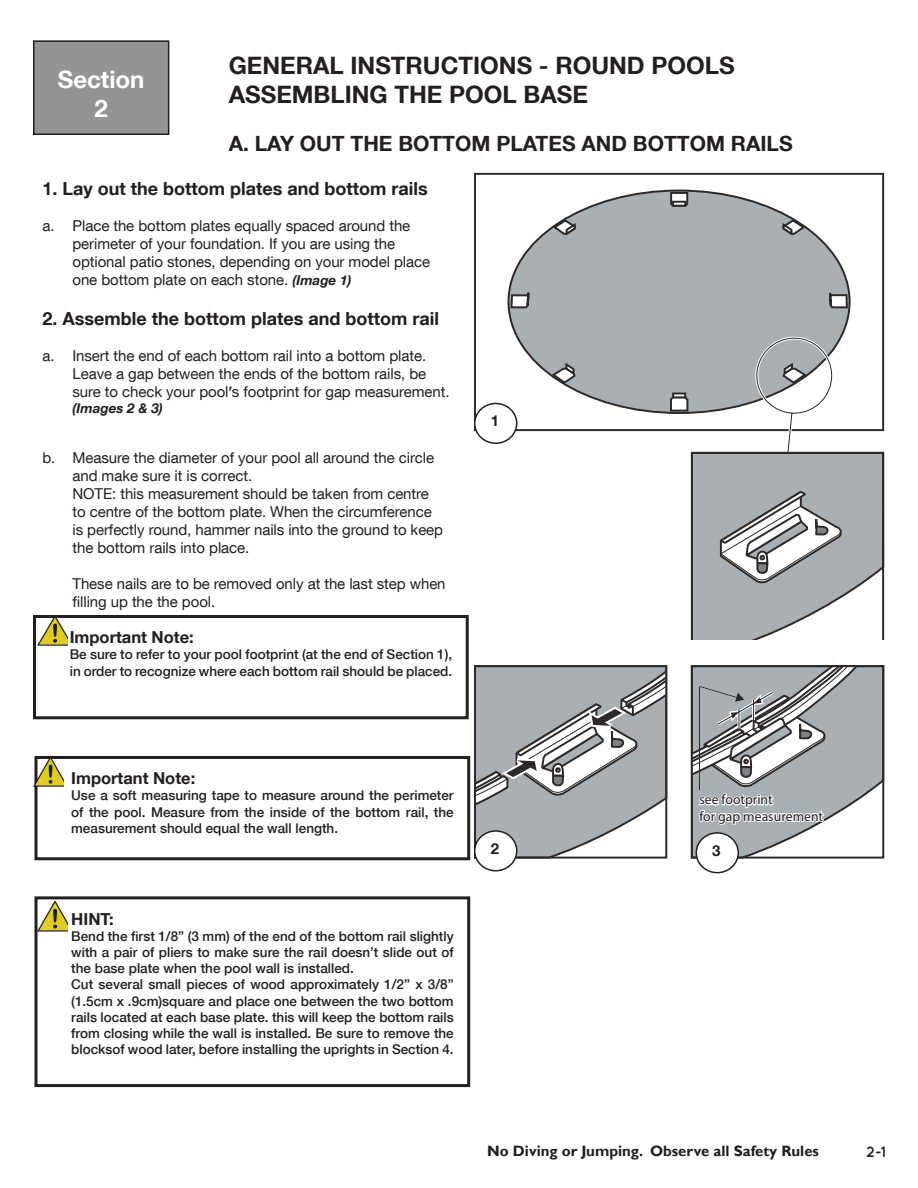
<style>
.page{position:relative;width:918px;height:1188px;background:#fff}
.page>*{position:absolute;margin:0;border:0;box-sizing:border-box;transform-origin:0 0}
.Title_Header{font:700 24px "Helvetica Neue LT Com";color:#231f20}
.Section_Header{font:700 24px "Helvetica Neue LT Com";color:#fff}
.Sub_Title_Header{font:700 21px "Helvetica Neue LT Com";color:#231f20}
.Main_Paragraph{font:700 18px "Helvetica Neue LT Com";color:#231f20}
.Attention_dashed_box{font:700 16.5px "Helvetica Neue LT Com";color:#231f20}
.Main_Paragraph_with{font:15px/18px "Helvetica Neue LT Com";letter-spacing:-.005em;color:#231f20}
.t1{font:700 15px "Gill Sans";color:#231f20}
.Page_No{font:700 15px "Quicksand";color:#231f20}
.Numbers_in_circle_ce{font:700 15px "Helvetica Neue LT Com";color:#231f20}
.t2{font:13.8px/16.5px "Myriad Pro";color:#231f20}
.Attention_dashed_box-2{font:500 13.5px/16.2px "Helvetica Neue LT Com";color:#231f20;text-align:justify}
.Main_Paragraph_with-2{font:italic 700 13.5px "Helvetica Neue LT Com";color:#231f20}
.s1{font-weight:700;font-style:italic;font-size:13.5px}
.s2{font-family:"Quicksand";font-weight:700}
</style>
<div class="page">
<div style="left:34px;top:41px;width:135px;height:93px;background:#929496"></div>
<div style="left:33px;top:40px;width:136px;height:95px;border:2px solid #231f20"></div>
<div style="left:33px;top:615px;width:436px;height:104px;border:3px solid #231f20"></div>
<img style="left:37px;top:616px;width:31px;height:30px">
<svg style="left:474px;top:173px;width:410px;height:259px"></svg>
<svg style="left:781px;top:218px;width:26px;height:19px"></svg>
<svg style="left:551px;top:218px;width:26px;height:19px"></svg>
<svg style="left:550px;top:361px;width:27px;height:24px"></svg>
<svg style="left:669px;top:191px;width:20px;height:17px"></svg>
<svg style="left:672px;top:201px;width:14px;height:6px"></svg>
<svg style="left:509px;top:252px;width:22px;height:94px"></svg>
<svg style="left:669px;top:244px;width:215px;height:396px"></svg>
<svg style="left:474px;top:665px;width:410px;height:194px"></svg>
<div style="left:475px;top:403px;width:42px;height:40px;background:#fff;border-radius:50%"></div>
<div style="left:474px;top:403px;width:44px;height:41px;border:2px solid #231f20;border-radius:50%"></div>
<div style="left:475px;top:831px;width:42px;height:40px;background:#fff;border-radius:50%"></div>
<div style="left:474px;top:830px;width:44px;height:42px;border:2px solid #231f20;border-radius:50%"></div>
<div style="left:696px;top:833px;width:42px;height:40px;background:#fff;border-radius:50%"></div>
<div style="left:696px;top:832px;width:43px;height:41px;border:2px solid #231f20;border-radius:50%"></div>
<div style="left:34px;top:756px;width:436px;height:104px;border:3px solid #231f20"></div>
<img style="left:33px;top:756px;width:30px;height:34px">
<div style="left:34px;top:896px;width:436px;height:191px;border:3px solid #231f20"></div>
<img style="left:37px;top:901px;width:31px;height:34px">
<p class="Section_Header" style="left:58px;top:64px;width:88px">Section</p>
<p class="Section_Header" style="left:95px;top:93px;width:15px">2</p>
<p class="Title_Header" style="left:229px;top:50px;width:507px">GENERAL INSTRUCTIONS - ROUND POOLS</p>
<p class="Title_Header" style="left:229px;top:79px;width:361px">ASSEMBLING THE POOL BASE</p>
<p class="Sub_Title_Header" style="left:229px;top:131px;width:565px">A. LAY OUT THE BOTTOM PLATES AND BOTTOM RAILS</p>
<p class="Main_Paragraph" style="left:42px;top:177px;width:387px">1. Lay out the bottom plates and bottom rails</p>
<p class="Main_Paragraph_with" style="left:72px;top:216px;width:359px;text-indent:-30px">a. Place the bottom plates equally spaced around the perimeter of your foundation. If you are using the optional patio stones, depending on your model place one bottom plate on each stone. <span class="s1">(Image 1)</span></p>
<p class="Main_Paragraph" style="left:42px;top:307px;width:398px">2. Assemble the bottom plates and bottom rail</p>
<p class="Main_Paragraph_with" style="left:72px;top:346px;width:379px;text-indent:-30px">a. Insert the end of each bottom rail into a bottom plate.<br>Leave a gap between the ends of the bottom rails, be sure to check your pool<span class="s2">'</span>s footprint for gap measurement.</p>
<p class="Main_Paragraph_with-2" style="left:72px;top:400px;width:92px">(Images 2 &amp; 3)</p>
<p class="Main_Paragraph_with" style="left:72px;top:449px;width:363px;text-indent:-30px">b. Measure the diameter of your pool all around the circle and make sure it is correct.</p>
<p class="Main_Paragraph_with" style="left:72px;top:485px;width:372px">NOTE: this measurement should be taken from centre to centre of the bottom plate. When the circumference is perfectly round, hammer nails into the ground to keep the bottom rails into place.</p>
<p class="Main_Paragraph_with" style="left:72px;top:575px;width:375px">These nails are to be removed only at the last step when filling up the the pool.</p>
<p class="Attention_dashed_box" style="left:70px;top:627px;width:126px">Important Note:</p>
<p class="Attention_dashed_box-2" style="left:70px;top:646px;width:384px">Be sure to refer to your pool footprint (at the end of Section 1), in order to recognize where each bottom rail should be placed.</p>
<p class="Numbers_in_circle_ce" style="left:491px;top:411px;width:10px">1</p>
<p class="Attention_dashed_box" style="left:71px;top:768px;width:126px">Important Note:</p>
<p class="Attention_dashed_box-2" style="left:71px;top:787px;width:384px">Use a soft measuring tape to measure around the perimeter of the pool. Measure from the inside of the bottom rail, the measurement should equal the wall length.</p>
<p class="Attention_dashed_box" style="left:71px;top:908px;width:44px">HINT:</p>
<p class="Attention_dashed_box-2" style="left:71px;top:928px;width:384px">Bend the first 1/8” (3 mm) of the end of the bottom rail slightly with a pair of pliers to make sure the rail doesn’t slide out of the base plate when the pool wall is installed.</p>
<p class="Attention_dashed_box-2" style="left:71px;top:976px;width:384px">Cut several small pieces of wood approximately 1/2” x 3/8” (1.5cm x .9cm)square and place one between the two bottom rails located at each base plate. this will keep the bottom rails from closing while the wall is installed. Be sure to remove the blocksof wood later, before installing the uprights in Section 4.</p>
<p class="t2" style="left:699px;top:791px;width:125px">see footprint<br>for gap measurement</p>
<p class="Numbers_in_circle_ce" style="left:491px;top:839px;width:10px">2</p>
<p class="Numbers_in_circle_ce" style="left:712px;top:841px;width:10px">3</p>
<p class="t1" style="left:487px;top:1142px;width:333px">No Diving or Jumping. Observe all Safety Rules</p>
<p class="Page_No" style="left:866px;top:1143px;width:21px">2-1</p>
</div>
